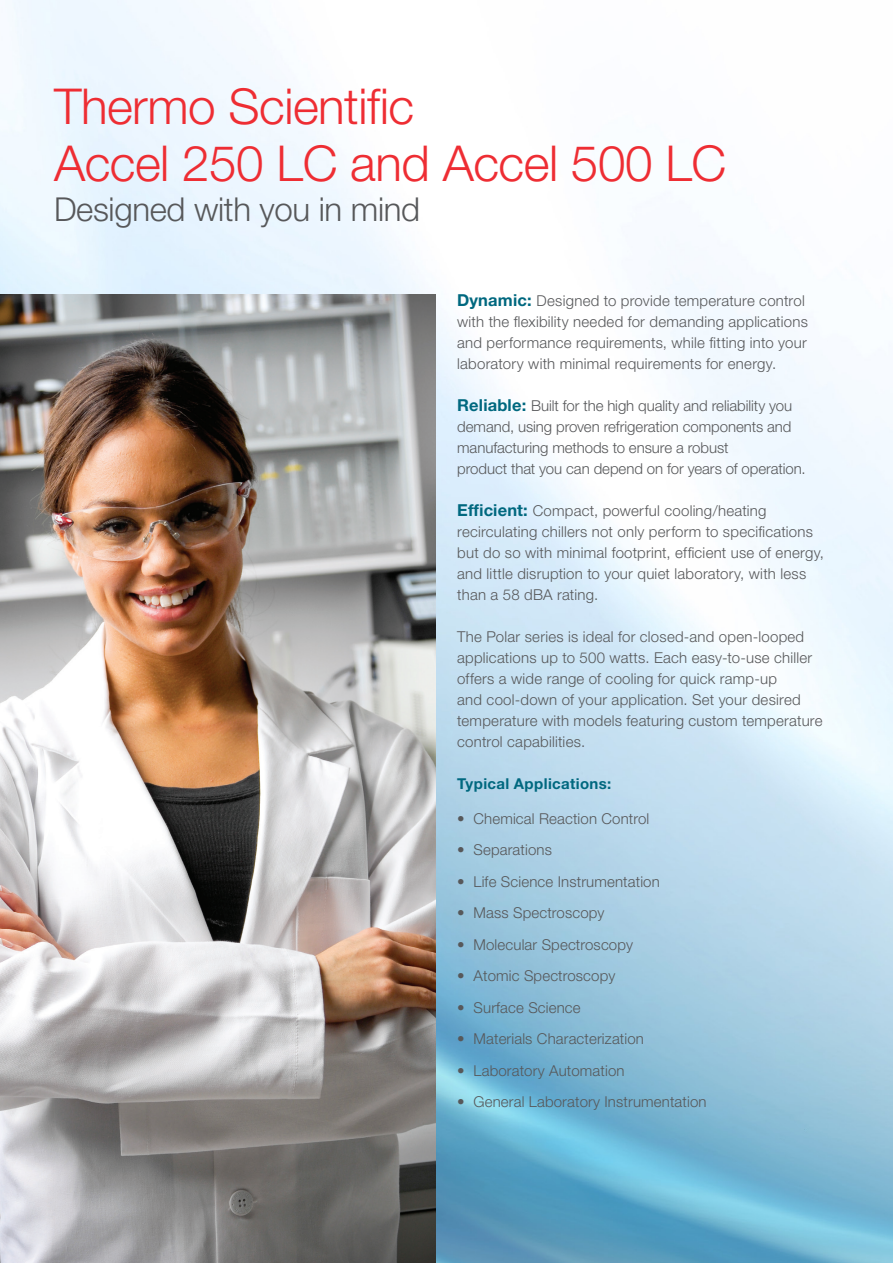
<style>
.page{position:relative;width:893px;height:1263px;background:#fff}
.page>*{position:absolute;margin:0;border:0;box-sizing:border-box;transform-origin:0 0}
.Headline{font:300 49.5px/57px "Helvetica Neue LT Std";letter-spacing:-.01em;color:#ee2d33}
.Headline-2{font:300 33px "Helvetica Neue LT Std";letter-spacing:-.01em;color:#57585a}
.Body_Copy{font:300 15px/21px "Helvetica Neue LT Std";letter-spacing:.01em;color:#57585a}
.Content_Header{font:300 15px/21px "Helvetica Neue LT Std";letter-spacing:.015em;color:#57585a}
.Content_Header-2{font:300 15px "Helvetica Neue LT Std";letter-spacing:-.005em;color:#57585a}
.Body_Copy-2{font:700 15px "Helvetica Neue LT Std";letter-spacing:.025em;color:#00687f}
.s1{font-weight:700;font-size:16.5px;color:#00687f}
</style>
<div class="page">
<img style="left:0;top:0;width:893px;height:1263px">
<img style="left:0;top:294px;width:436px;height:969px">
<p class="Headline" style="left:54px;top:76px;width:674px">Thermo Scientific<br>Accel 250 LC and Accel 500 LC</p>
<p class="Headline-2" style="left:54px;top:189px;width:368px">Designed with you in mind</p>
<p class="Content_Header" style="left:457px;top:290px;width:352px"><span class="s1">Dynamic:</span> Designed to provide temperature control with the flexibility needed for demanding applications and performance requirements, while fitting into your laboratory with minimal requirements for energy.</p>
<p class="Content_Header" style="left:457px;top:395px;width:337px;text-align:justify"><span class="s1">Reliable:</span> Built for the high quality and reliability you demand, using proven refrigeration components and manufacturing methods to ensure a robust</p>
<p class="Content_Header-2" style="left:457px;top:459px;width:350px">product that you can depend on for years of operation.</p>
<p class="Content_Header" style="left:457px;top:500px;width:368px"><span class="s1">Efficient:</span> Compact, powerful cooling/heating recirculating chillers not only perform to specifications but do so with minimal footprint, efficient use of energy,</p>
<p class="Body_Copy" style="left:457px;top:563px;width:351px">and little disruption to your quiet laboratory, with less than a 58 dBA rating.</p>
<p class="Body_Copy" style="left:457px;top:626px;width:367px">The Polar series is ideal for closed-and open-looped applications up to 500 watts. Each easy-to-use chiller offers a wide range of cooling for quick ramp-up<br>and cool-down of your application. Set your desired temperature with models featuring custom temperature control capabilities.</p>
<p class="Body_Copy-2" style="left:457px;top:774px;width:156px">Typical Applications:</p>
<p class="Body_Copy" style="left:457px;top:807px;width:194px">• Chemical Reaction Control</p>
<p class="Body_Copy" style="left:457px;top:839px;width:96px">• Separations</p>
<p class="Body_Copy" style="left:457px;top:870px;width:204px">• Life Science Instrumentation</p>
<p class="Body_Copy" style="left:457px;top:902px;width:149px">• Mass Spectroscopy</p>
<p class="Body_Copy" style="left:457px;top:933px;width:177px">• Molecular Spectroscopy</p>
<p class="Body_Copy" style="left:457px;top:965px;width:160px">• Atomic Spectroscopy</p>
<p class="Body_Copy" style="left:457px;top:996px;width:125px">• Surface Science</p>
<p class="Body_Copy" style="left:457px;top:1028px;width:188px">• Materials Characterization</p>
<p class="Body_Copy" style="left:457px;top:1059px;width:169px">• Laboratory Automation</p>
<p class="Body_Copy" style="left:457px;top:1091px;width:251px">• General Laboratory Instrumentation</p>
</div>
